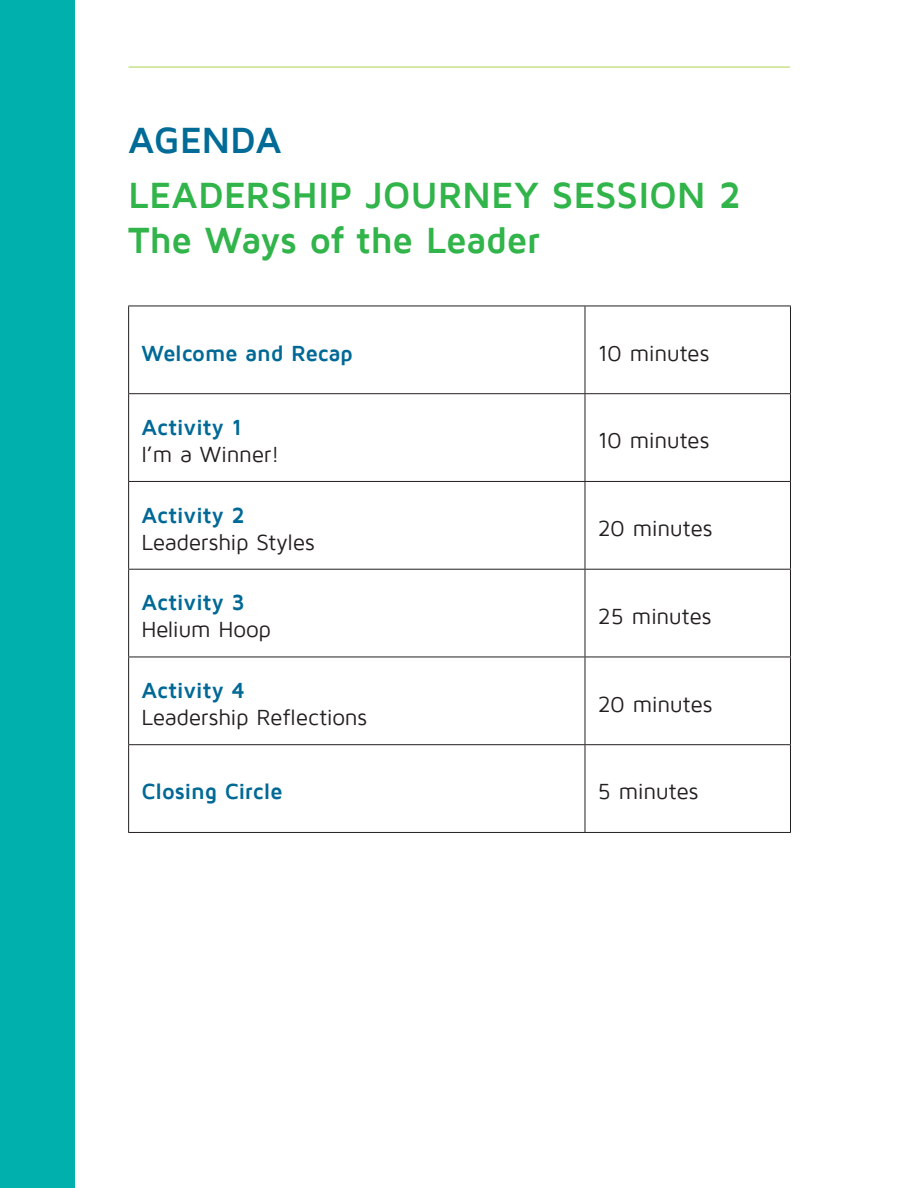
<style>
.page{position:relative;width:918px;height:1188px;background:#fff}
.page>*{position:absolute;margin:0;border:0;box-sizing:border-box;transform-origin:0 0}
.t1{font:700 37.5px/45px "Maven Pro";letter-spacing:-.01em;color:#31b44a}
.t2{font:700 37.5px "Maven Pro";letter-spacing:-.01em;color:#006b96}
.t3{font:22.5px "Maven Pro";letter-spacing:-.015em;color:#231f20}
.t4{font:700 22.5px "Maven Pro";letter-spacing:-.015em;color:#006996}
</style>
<div class="page">
<div style="left:0;top:0;width:74px;height:1188px;background:#00b0ac"></div>
<hr style="left:129px;top:67px;width:661px;height:1px;background:#b0d352">
<hr style="left:585px;top:306px;width:206px;height:1px;background:#231f20">
<hr style="left:790px;top:306px;width:1px;height:87px;background:#231f20">
<hr style="left:128px;top:393px;width:457px;height:1px;background:#231f20">
<hr style="left:585px;top:393px;width:206px;height:1px;background:#231f20">
<hr style="left:790px;top:394px;width:1px;height:87px;background:#231f20">
<hr style="left:128px;top:481px;width:457px;height:1px;background:#231f20">
<hr style="left:585px;top:481px;width:206px;height:1px;background:#231f20">
<hr style="left:790px;top:482px;width:1px;height:87px;background:#231f20">
<hr style="left:128px;top:569px;width:457px;height:1px;background:#231f20">
<hr style="left:585px;top:569px;width:206px;height:1px;background:#231f20">
<hr style="left:790px;top:570px;width:1px;height:87px;background:#231f20">
<hr style="left:128px;top:657px;width:457px;height:1px;background:#231f20">
<hr style="left:585px;top:657px;width:206px;height:1px;background:#231f20">
<hr style="left:790px;top:657px;width:1px;height:87px;background:#231f20">
<hr style="left:128px;top:744px;width:457px;height:1px;background:#231f20">
<hr style="left:585px;top:744px;width:206px;height:1px;background:#231f20">
<hr style="left:790px;top:745px;width:1px;height:87px;background:#231f20">
<hr style="left:585px;top:832px;width:206px;height:1px;background:#231f20">
<hr style="left:128px;top:306px;width:457px;height:1px;background:#231f20">
<hr style="left:128px;top:306px;width:1px;height:87px;background:#231f20">
<hr style="left:585px;top:306px;width:1px;height:87px;background:#231f20">
<hr style="left:128px;top:394px;width:1px;height:87px;background:#231f20">
<hr style="left:585px;top:394px;width:1px;height:87px;background:#231f20">
<hr style="left:128px;top:482px;width:1px;height:87px;background:#231f20">
<hr style="left:585px;top:482px;width:1px;height:87px;background:#231f20">
<hr style="left:128px;top:570px;width:1px;height:87px;background:#231f20">
<hr style="left:585px;top:570px;width:1px;height:87px;background:#231f20">
<hr style="left:128px;top:657px;width:1px;height:87px;background:#231f20">
<hr style="left:585px;top:657px;width:1px;height:87px;background:#231f20">
<hr style="left:128px;top:745px;width:1px;height:87px;background:#231f20">
<hr style="left:585px;top:745px;width:1px;height:87px;background:#231f20">
<hr style="left:128px;top:832px;width:457px;height:1px;background:#231f20">
<h1 class="t2" style="left:128px;top:121px;width:155px">AGENDA</h1>
<h1 class="t1" style="left:128px;top:174px;width:614px">LEADERSHIP JOURNEY SESSION 2<br>The Ways of the Leader</h1>
<p class="t4" style="left:141px;top:341px;width:213px">Welcome and Recap</p>
<p class="t3" style="left:598px;top:341px;width:113px">10 minutes</p>
<p class="t4" style="left:141px;top:415px;width:103px">Activity 1</p>
<p class="t3" style="left:141px;top:443px;width:140px">I’m a Winner!</p>
<p class="t4" style="left:141px;top:503px;width:105px">Activity 2</p>
<p class="t3" style="left:141px;top:530px;width:175px">Leadership Styles</p>
<p class="t4" style="left:141px;top:591px;width:105px">Activity 3</p>
<p class="t3" style="left:141px;top:618px;width:132px">Helium Hoop</p>
<p class="t4" style="left:141px;top:679px;width:105px">Activity 4</p>
<p class="t3" style="left:141px;top:706px;width:227px">Leadership Reflections</p>
<p class="t3" style="left:598px;top:429px;width:113px">10 minutes</p>
<p class="t3" style="left:598px;top:517px;width:116px">20 minutes</p>
<p class="t3" style="left:598px;top:605px;width:115px">25 minutes</p>
<p class="t3" style="left:598px;top:692px;width:116px">20 minutes</p>
<p class="t4" style="left:141px;top:780px;width:143px">Closing Circle</p>
<p class="t3" style="left:598px;top:780px;width:102px">5 minutes</p>
</div>
